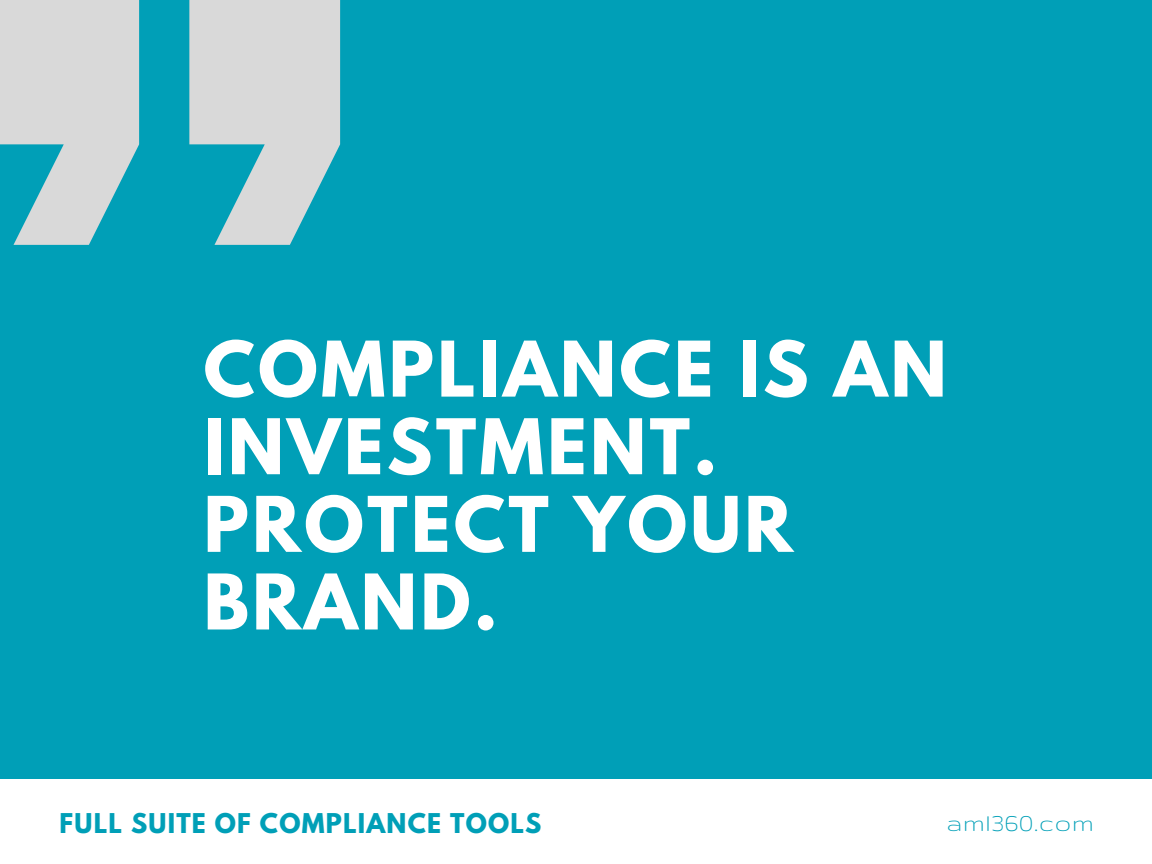
<style>
.page{position:relative;width:1152px;height:864px;background:#009fb7}
.page>*{position:absolute;margin:0;border:0;box-sizing:border-box;transform-origin:0 0}
.t1{font:700 67.95px/77.7px "League Spartan";letter-spacing:.05em;color:#fff}
.t2{font:27.15px "Gruppo";letter-spacing:.03em;color:#009fb7}
.t3{font:700 24.15px "League Spartan";letter-spacing:.05em;color:#009fb7}
</style>
<div class="page">
<svg style="left:0;top:0;width:340px;height:245px;fill:#d9d9d9"></svg>
<div style="left:0;top:780px;width:1152px;height:84px;background:#fff"></div>
<p class="t1" style="left:204px;top:339px;width:745px">COMPLIANCE IS AN<br>INVESTMENT.<br>PROTECT YOUR<br>BRAND.</p>
<p class="t3" style="left:60px;top:812px;width:483px">FULL SUITE OF COMPLIANCE TOOLS</p>
<p class="t2" style="left:946px;top:809px;width:149px">aml360.com</p>
</div>
